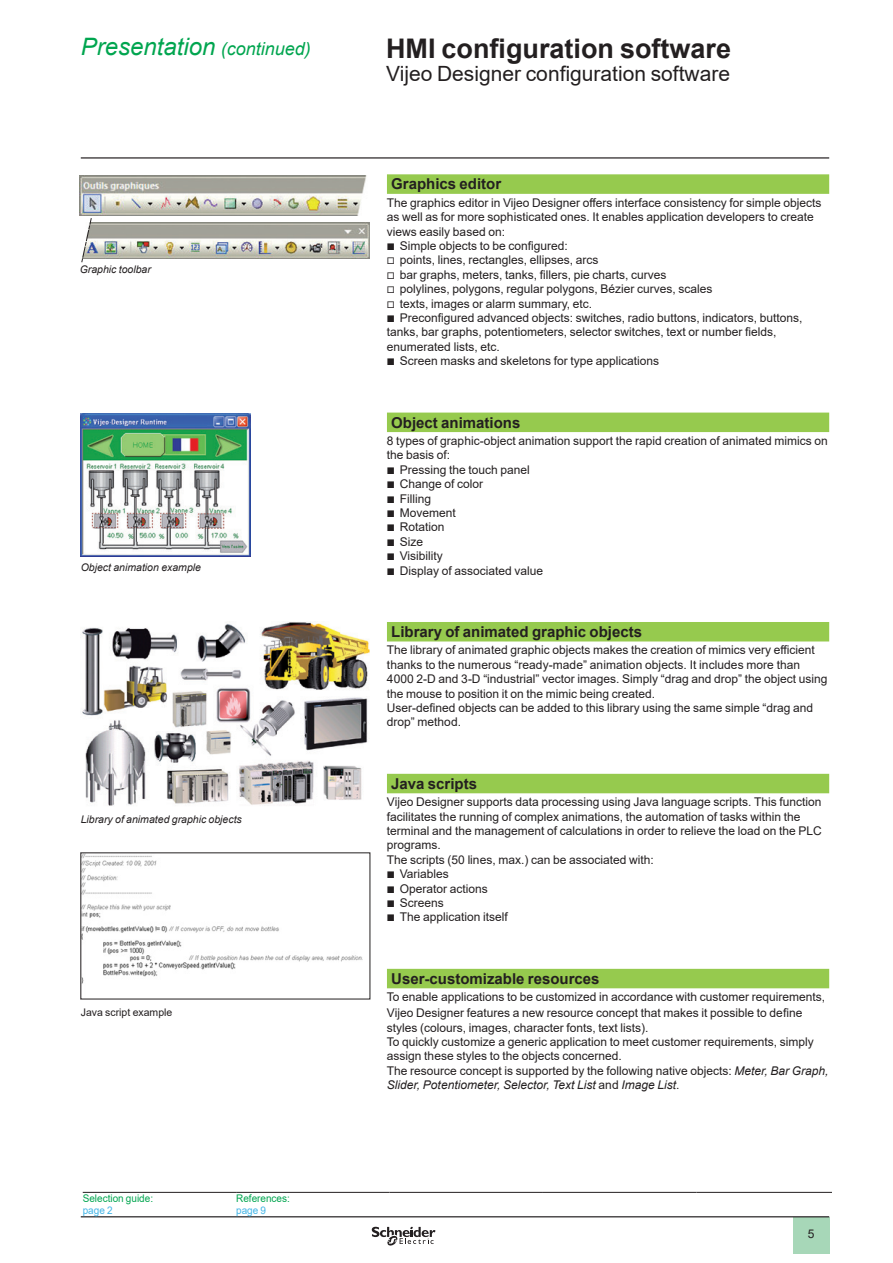
<style>
.page{position:relative;width:893px;height:1263px;background:#fff}
.page>*{position:absolute;margin:0;border:0;box-sizing:border-box;transform-origin:0 0}
._0_TitleLev1Fwd{font:700 27px "Arial";color:#231f20}
._0_TopicFwd{font:italic 24px "Arial";color:#00a54f}
._0_TitleLev2Fwd{font:21px "Arial";color:#231f20}
.Cell_Section_2__10{font:700 15px "Arial";color:#231f20}
._2_Text__8{font:12px/14.4px "Arial";color:#231f20}
._2_Text__8-2{font:italic 12px/14.4px "Arial";color:#231f20}
.Cell_Text__7{font:italic 10.5px "Arial";color:#231f20}
._0_SeePage{font:10.5px "Arial";color:#00a54f;scale:.95 1}
.Cell_Text__7-2{font:10.5px "Arial";color:#231f20}
._0_SeePage-2{font:10.5px "Arial";color:#42b4e6;scale:.95 1}
.s1{font-size:18px}
.s2{font-family:"Graph Schneider"}
.s3{font-style:normal}
</style>
<div class="page">
<hr style="left:81px;top:157px;width:748px;height:2px;background:#231f20">
<div style="left:793px;top:1217px;width:36px;height:37px;background:#a7d7b8"></div>
<hr style="left:81px;top:1216px;width:748px;height:1px;background:#231f20">
<svg style="left:372px;top:1226px;width:63px;height:20px"></svg>
<img style="left:82px;top:622px;width:288px;height:184px">
<hr style="left:83px;top:1192px;width:153px;height:1px;background:#231f20">
<hr style="left:236px;top:1192px;width:154px;height:1px;background:#231f20">
<hr style="left:390px;top:1192px;width:153px;height:1px;background:#231f20">
<hr style="left:543px;top:1192px;width:153px;height:1px;background:#231f20">
<hr style="left:696px;top:1192px;width:135px;height:1px;background:#231f20">
<div style="left:80px;top:174px;width:289px;height:43px;background:#898981"></div>
<img style="left:80px;top:176px;width:289px;height:39px">
<div style="left:81px;top:221px;width:289px;height:40px;background:linear-gradient(to right,#fff,#fff)"></div>
<img style="left:92px;top:223px;width:278px;height:36px">
<svg style="left:81px;top:218px;width:11px;height:45px"></svg>
<img style="left:81px;top:413px;width:170px;height:143px">
<img style="left:83px;top:855px;width:280px;height:127px">
<svg style="left:387px;top:174px;width:442px;height:814px"></svg>
<p class="_0_TopicFwd" style="left:81px;top:31px;width:232px">Presentation <span class="s1">(continued)</span></p>
<p class="_0_TitleLev1Fwd" style="left:386px;top:29px;width:347px">HMI configuration software</p>
<p class="_0_TitleLev2Fwd" style="left:386px;top:59px;width:345px">Vijeo Designer configuration software</p>
<p class="Cell_Text__7" style="left:80px;top:262px;width:73px">Graphic toolbar</p>
<p class="Cell_Text__7" style="left:81px;top:560px;width:122px">Object animation example</p>
<p class="Cell_Text__7" style="left:81px;top:812px;width:163px">Library of animated graphic objects</p>
<p class="Cell_Text__7-2" style="left:81px;top:1005px;width:93px">Java script example</p>
<p class="_0_SeePage" style="left:83px;top:1191px;width:76px">Selection guide:</p>
<p class="_0_SeePage-2" style="left:83px;top:1203px;width:33px">page 2</p>
<p class="_0_SeePage" style="left:236px;top:1191px;width:58px">References:</p>
<p class="_0_SeePage-2" style="left:236px;top:1203px;width:33px">page 9</p>
<p class="Cell_Section_2__10" style="left:391px;top:173px;width:112px">Graphics editor</p>
<p class="_2_Text__8" style="left:387px;top:195px;width:436px">The graphics editor in Vijeo Designer offers interface consistency for simple objects as well as for more sophisticated ones. It enables application developers to create views easily based on:</p>
<p class="_2_Text__8" style="left:387px;top:238px;width:182px"><span class="s2">b</span> Simple objects to be configured:</p>
<p class="_2_Text__8" style="left:387px;top:253px;width:213px"><span class="s2">v</span> points, lines, rectangles, ellipses, arcs</p>
<p class="_2_Text__8" style="left:387px;top:267px;width:281px"><span class="s2">v</span> bar graphs, meters, tanks, fillers, pie charts, curves</p>
<p class="_2_Text__8" style="left:387px;top:282px;width:327px"><span class="s2">v</span> polylines, polygons, regular polygons, Bézier curves, scales</p>
<p class="_2_Text__8" style="left:387px;top:296px;width:207px"><span class="s2">v</span> texts, images or alarm summary, etc.</p>
<p class="_2_Text__8" style="left:387px;top:310px;width:417px"><span class="s2">b</span> Preconfigured advanced objects: switches, radio buttons, indicators, buttons, tanks, bar graphs, potentiometers, selector switches, text or number fields, enumerated lists, etc.</p>
<p class="_2_Text__8" style="left:387px;top:354px;width:274px"><span class="s2">b</span> Screen masks and skeletons for type applications</p>
<p class="Cell_Section_2__10" style="left:391px;top:412px;width:131px">Object animations</p>
<p class="_2_Text__8" style="left:387px;top:433px;width:442px">8 types of graphic-object animation support the rapid creation of animated mimics on the basis of:</p>
<p class="_2_Text__8" style="left:387px;top:462px;width:144px"><span class="s2">b</span> Pressing the touch panel</p>
<p class="_2_Text__8" style="left:387px;top:477px;width:98px"><span class="s2">b</span> Change of color</p>
<p class="_2_Text__8" style="left:387px;top:491px;width:46px"><span class="s2">b</span> Filling</p>
<p class="_2_Text__8" style="left:387px;top:505px;width:70px"><span class="s2">b</span> Movement</p>
<p class="_2_Text__8" style="left:387px;top:520px;width:59px"><span class="s2">b</span> Rotation</p>
<p class="_2_Text__8" style="left:387px;top:534px;width:38px"><span class="s2">b</span> Size</p>
<p class="_2_Text__8" style="left:387px;top:549px;width:57px"><span class="s2">b</span> Visibility</p>
<p class="_2_Text__8" style="left:387px;top:563px;width:158px"><span class="s2">b</span> Display of associated value</p>
<p class="Cell_Section_2__10" style="left:391px;top:621px;width:252px">Library of animated graphic objects</p>
<p class="_2_Text__8" style="left:387px;top:643px;width:442px">The library of animated graphic objects makes the creation of mimics very efficient thanks to the numerous “ready-made” animation objects. It includes more than 4000 2-D and 3-D “industrial” vector images. Simply “drag and drop” the object using the mouse to position it on the mimic being created.</p>
<p class="_2_Text__8" style="left:387px;top:700px;width:428px">User-defined objects can be added to this library using the same simple “drag and drop” method.</p>
<p class="Cell_Section_2__10" style="left:391px;top:773px;width:87px">Java scripts</p>
<p class="_2_Text__8" style="left:387px;top:795px;width:436px">Vijeo Designer supports data processing using Java language scripts. This function facilitates the running of complex animations, the automation of tasks within the terminal and the management of calculations in order to relieve the load on the PLC programs.</p>
<p class="_2_Text__8" style="left:387px;top:852px;width:268px">The scripts (50 lines, max.) can be associated with:</p>
<p class="_2_Text__8" style="left:387px;top:867px;width:63px"><span class="s2">b</span> Variables</p>
<p class="_2_Text__8" style="left:387px;top:881px;width:102px"><span class="s2">b</span> Operator actions</p>
<p class="_2_Text__8" style="left:387px;top:895px;width:58px"><span class="s2">b</span> Screens</p>
<p class="_2_Text__8" style="left:387px;top:910px;width:122px"><span class="s2">b</span> The application itself</p>
<p class="Cell_Section_2__10" style="left:391px;top:968px;width:210px">User-customizable resources</p>
<p class="_2_Text__8" style="left:387px;top:989px;width:440px;line-height:16px">To enable applications to be customized in accordance with customer requirements,<br>Vijeo Designer features a new resource concept that makes it possible to define</p>
<p class="_2_Text__8" style="left:387px;top:1020px;width:263px">styles (colours, images, character fonts, text lists).</p>
<p class="_2_Text__8" style="left:387px;top:1034px;width:428px">To quickly customize a generic application to meet customer requirements, simply assign these styles to the objects concerned.</p>
<p class="_2_Text__8-2" style="left:387px;top:1063px;width:443px"><span class="s3">The resource concept is supported by the following native objects:</span> Meter, Bar Graph,<br>Slider, Potentiometer, Selector, Text List <span class="s3">and</span> Image List<span class="s3">.</span></p>
<p class="_2_Text__8" style="left:808px;top:1226px;width:8px">5</p>
</div>
